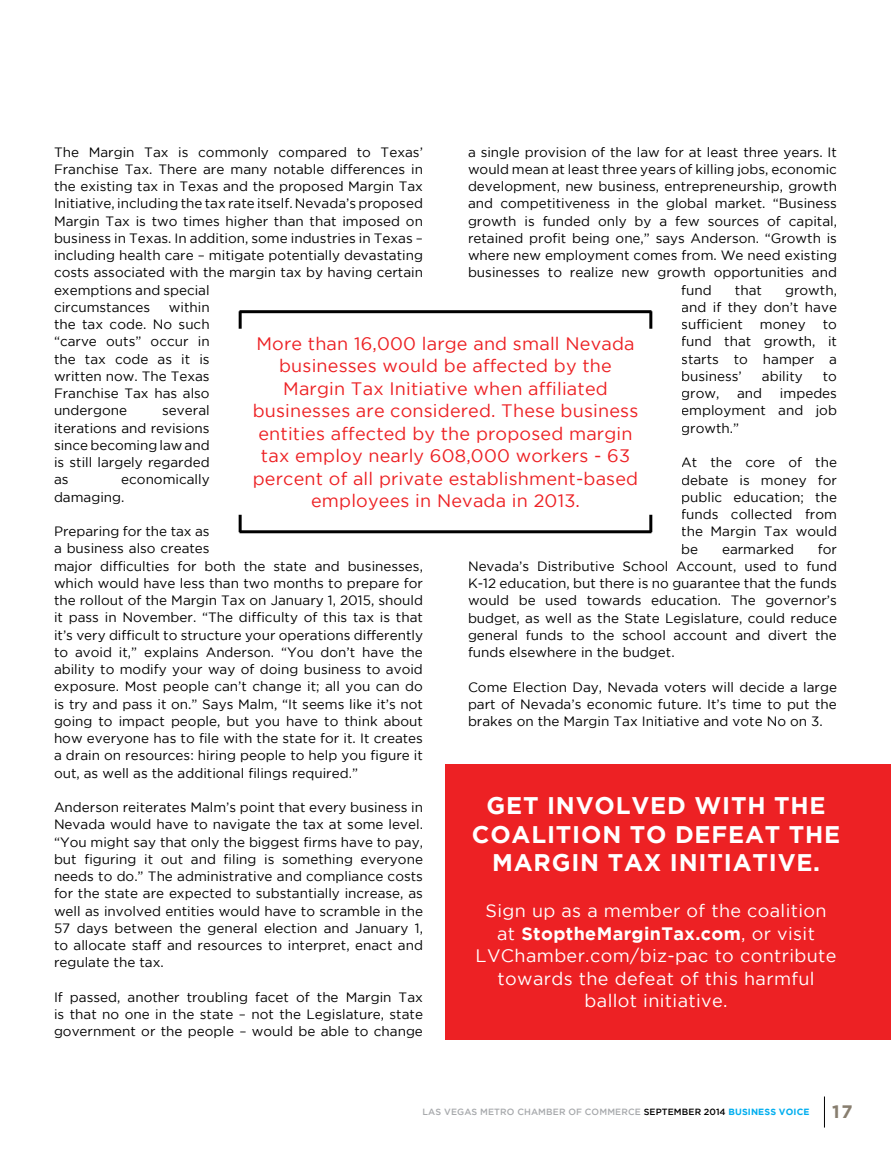
<style>
.page{position:relative;width:891px;height:1161px;background:#fff}
.page>*{position:absolute;margin:0;border:0;box-sizing:border-box;transform-origin:0 0}
.t1{font:700 24px/28.8px "Gotham";letter-spacing:.035em;color:#fff;text-align:center}
.t2{font:18px/22.5px "Gotham";letter-spacing:.01em;color:#ed2124;text-align:center}
.t3{font:18px/22.5px "Gotham";letter-spacing:.02em;color:#fff;text-align:center}
.t4{font:13.5px/17.2px "Gotham";color:#000;text-align:justify}
.t5{font:500 9px "Gotham";letter-spacing:.015em;color:#a7a9ac}
.s1{font-weight:700}
.s2{color:#000}
.s3{font-weight:700;color:#00aeef}
.s4{font-weight:700;font-size:18px;color:#887e6f}
</style>
<div class="page">
<hr style="left:824px;top:1097px;width:1px;height:31px;background:#000">
<div style="left:446px;top:764px;width:445px;height:276px;background:#ed2124"></div>
<hr style="left:240px;top:530px;width:411px;height:3px;background:#000">
<hr style="left:239px;top:515px;width:3px;height:17px;background:#000">
<hr style="left:649px;top:515px;width:3px;height:17px;background:#000">
<hr style="left:240px;top:310px;width:411px;height:3px;background:#000">
<hr style="left:649px;top:311px;width:3px;height:18px;background:#000">
<hr style="left:239px;top:311px;width:3px;height:18px;background:#000">
<p class="t4" style="left:54px;top:143px;width:371px;text-align:left">The Margin Tax is commonly compared to Texas’ Franchise Tax. There are many notable differences in the existing tax in Texas and the proposed Margin Tax Initiative, including the tax rate itself. Nevada’s proposed Margin Tax is two times higher than that imposed on business in Texas. In addition, some industries in Texas – including health care – mitigate potentially devastating costs associated with the margin tax by having certain exemptions and special<br>circumstances</p>
<p class="t4" style="left:468px;top:143px;width:371px">a single provision of the law for at least three years. It</p>
<p class="t4" style="left:468px;top:160px;width:370px">would mean at least three years of killing jobs, economic</p>
<p class="t4" style="left:468px;top:178px;width:370px">development, new business, entrepreneurship, growth</p>
<p class="t4" style="left:468px;top:195px;width:370px">and competitiveness in the global market. “Business</p>
<p class="t4" style="left:468px;top:212px;width:371px">growth is funded only by a few sources of capital,</p>
<p class="t4" style="left:468px;top:229px;width:371px">retained profit being one,” says Anderson. “Growth is</p>
<p class="t4" style="left:468px;top:247px;width:371px">where new employment comes from. We need existing</p>
<p class="t4" style="left:468px;top:264px;width:370px">businesses to realize new growth opportunities and</p>
<p class="t4" style="left:681px;top:281px;width:32px">fund</p>
<p class="t4" style="left:735px;top:281px;width:29px">that</p>
<p class="t4" style="left:681px;top:281px;width:157px;text-indent:104px">growth, and if they don’t have sufficient</p>
<p class="t4" style="left:54px;top:298px;width:157px;text-indent:115px">within the tax code. No such “carve outs” occur in the tax code as it is written now. The Texas Franchise Tax has also undergone</p>
<p class="t4" style="left:681px;top:316px;width:157px;text-indent:142px">to fund that growth, it starts to hamper a business’</p>
<p class="t4" style="left:760px;top:316px;width:47px">money</p>
<p class="t2" style="left:253px;top:332px;width:387px">More than 16,000 large and small Nevada businesses would be affected by the Margin Tax Initiative when affiliated businesses are considered. These business entities affected by the proposed margin tax employ nearly 608,000 workers - 63 percent of all private establishment-based employees in Nevada in 2013.</p>
<p class="t4" style="left:762px;top:367px;width:42px">ability</p>
<p class="t4" style="left:823px;top:367px;width:16px">to</p>
<p class="t4" style="left:681px;top:385px;width:157px;text-indent:99px">impedes employment and job growth.”</p>
<p class="t4" style="left:681px;top:454px;width:157px">At the core of the debate is money for public education; the funds collected from the Margin Tax would be</p>
<p class="t4" style="left:681px;top:385px;width:40px">grow,</p>
<p class="t4" style="left:737px;top:385px;width:27px">and</p>
<p class="t4" style="left:54px;top:402px;width:157px;text-indent:108px">several iterations and revisions since becoming law and is still largely regarded as</p>
<p class="t4" style="left:54px;top:471px;width:157px;text-indent:67px">economically damaging.</p>
<p class="t4" style="left:54px;top:523px;width:371px;text-align:left">Preparing for the tax as<br>a business also creates<br>major difficulties for both the state and businesses, which would have less than two months to prepare for the rollout of the Margin Tax on January 1, 2015, should it pass in November. “The difficulty of this tax is that it’s very difficult to structure your operations differently to avoid it,” explains Anderson. “You don’t have the ability to modify your way of doing business to avoid exposure. Most people can’t change it; all you can do is try and pass it on.” Says Malm, “It seems like it’s not going to impact people, but you have to think about how everyone has to file with the state for it. It creates a drain on resources: hiring people to help you figure it out, as well as the additional filings required.”</p>
<p class="t4" style="left:54px;top:799px;width:371px">Anderson reiterates Malm’s point that every business in Nevada would have to navigate the tax at some level. “You might say that only the biggest firms have to pay, but figuring it out and filing is something everyone needs to do.” The administrative and compliance costs for the state are expected to substantially increase, as well as involved entities would have to scramble in the 57 days between the general election and January 1, to allocate staff and resources to interpret, enact and regulate the tax.</p>
<p class="t4" style="left:54px;top:988px;width:371px">If passed, another troubling facet of the Margin Tax is that no one in the state – not the Legislature, state government or the people – would be able to change</p>
<p class="t4" style="left:468px;top:540px;width:371px;text-indent:350px">for Nevada’s Distributive School Account, used to fund K-12 education, but there is no guarantee that the funds would be used towards education. The governor’s budget, as well as the State Legislature, could reduce general funds to the school account and divert the funds elsewhere in the budget.</p>
<p class="t4" style="left:468px;top:678px;width:371px">Come Election Day, Nevada voters will decide a large part of Nevada’s economic future. It’s time to put the brakes on the Margin Tax Initiative and vote No on 3.</p>
<p class="t4" style="left:722px;top:540px;width:74px">earmarked</p>
<h1 class="t1" style="left:472px;top:790px;width:370px">GET INVOLVED WITH THE<br>COALITION TO DEFEAT THE<br>MARGIN TAX INITIATIVE.</h1>
<h2 class="t3" style="left:476px;top:899px;width:362px">Sign up as a member of the coalition at <span class="s1">StoptheMarginTax.com</span>, or visit<br>LVChamber.com/biz-pac to contribute towards the defeat of this harmful ballot initiative.</h2>
<p class="t5" style="left:423px;top:1106px;width:431px">LAS VEGAS METRO CHAMBER OF COMMERCE <span class="s2">SEPTEMBER 2014</span> <span class="s3">BUSINESS VOICE</span> <span class="s4">17</span></p>
</div>
